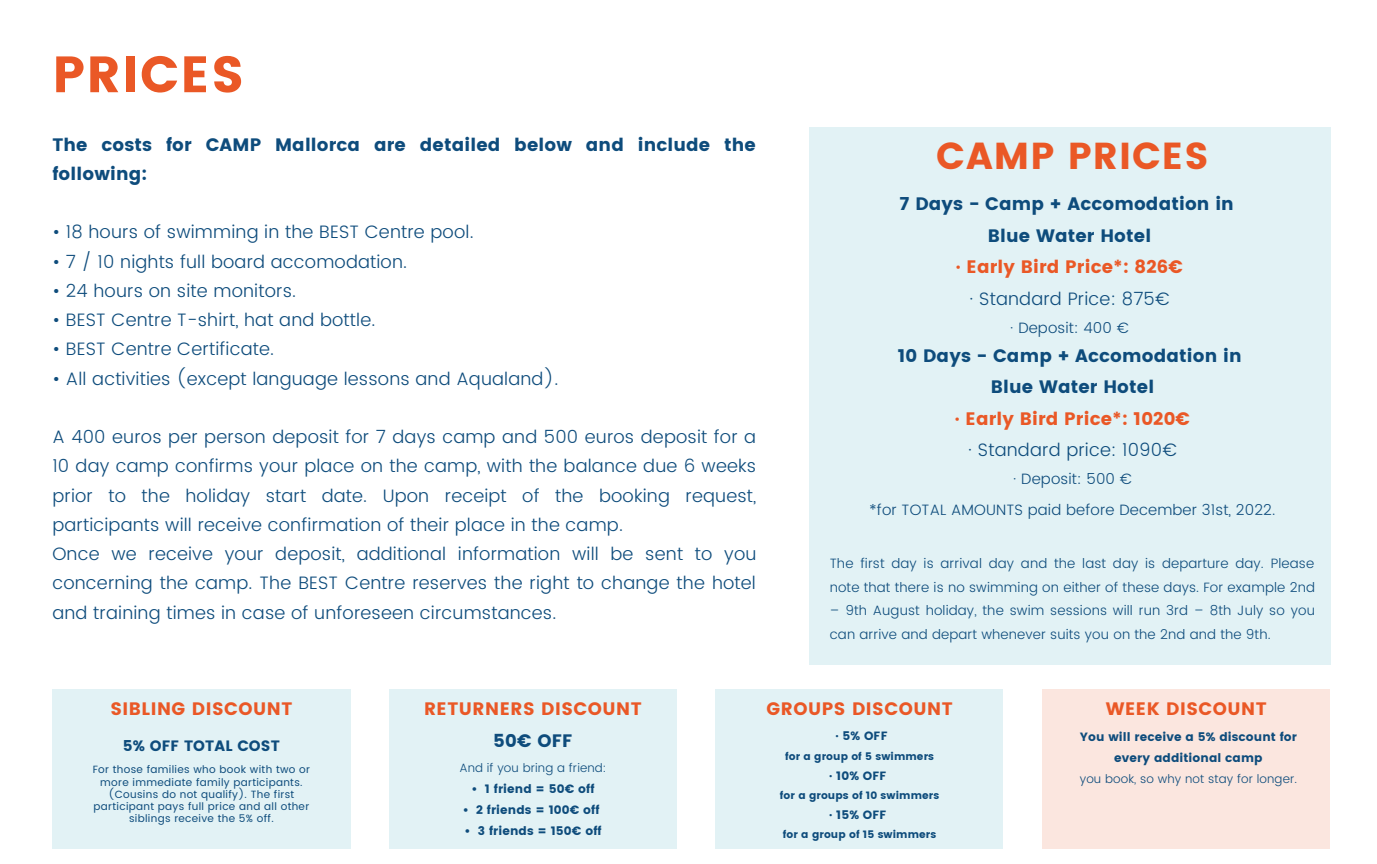
<style>
.page{position:relative;width:1377px;height:864px;background:#fff}
.page>*{position:absolute;margin:0;border:0;box-sizing:border-box;transform-origin:0 0}
.t1{font:51px "Poppins";letter-spacing:.03em;color:#ea5826}
.t2{font:37.5px "Poppins";letter-spacing:.03em;color:#ea5826}
.t3{font:300 18px/29.2px "Poppins";letter-spacing:.01em;color:#0e4c7c;text-align:justify}
.t4{font:18px/29.2px "Poppins";letter-spacing:.01em;color:#0e4c7c}
.t5{font:18px "Poppins";letter-spacing:.03em;color:#ea5826}
.t6{font:18px "Poppins";letter-spacing:.01em;color:#ea5826}
.t7{font:300 15px "Poppins";letter-spacing:.01em;color:#0e4c7c}
.t8{font:15px "Poppins";letter-spacing:.01em;color:#0e4c7c}
.t9{font:300 13.5px/23.7px "Poppins";letter-spacing:.01em;color:#0e4c7c}
.t10{font:12px/21px "Poppins";letter-spacing:.01em;color:#0e4c7c;text-align:center}
.t11{font:300 12px "Poppins";letter-spacing:.01em;color:#0e4c7c}
.t12{font:10.5px/12.3px "Poppins";letter-spacing:.03em;color:#0e4c7c;text-align:center}
.t13{font:10.5px "Poppins";letter-spacing:.01em;color:#0e4c7c}
</style>
<div class="page">
<div style="left:809px;top:128px;width:522px;height:537px;background:#e2f2f5"></div>
<div style="left:52px;top:689px;width:299px;height:160px;background:#e2f2f5"></div>
<div style="left:389px;top:689px;width:288px;height:160px;background:#e2f2f5"></div>
<div style="left:715px;top:689px;width:288px;height:160px;background:#e2f2f5"></div>
<div style="left:1042px;top:689px;width:288px;height:160px;background:#fbe6df"></div>
<p class="t1" style="left:52px;top:45px;width:193px">PRICES</p>
<p class="t4" style="left:52px;top:130px;width:705px">The costs for CAMP Mallorca are detailed below and include the following:</p>
<p class="t3" style="left:52px;top:218px;width:423px">• 18 hours of swimming in the BEST Centre pool.</p>
<p class="t3" style="left:52px;top:247px;width:356px">• 7 / 10 nights full board accomodation.</p>
<p class="t3" style="left:52px;top:276px;width:245px">• 24 hours on site monitors.</p>
<p class="t3" style="left:52px;top:305px;width:324px">• BEST Centre T-shirt, hat and bottle.</p>
<p class="t3" style="left:52px;top:335px;width:223px">• BEST Centre Certificate.</p>
<p class="t3" style="left:52px;top:364px;width:507px">• All activities (except language lessons and Aqualand).</p>
<p class="t3" style="left:52px;top:422px;width:705px">A 400 euros per person deposit for 7 days camp and 500 euros deposit for a 10 day camp confirms your place on the camp, with the balance due 6 weeks prior to the holiday start date. Upon receipt of the booking request, participants will receive confirmation of their place in the camp.</p>
<p class="t3" style="left:52px;top:539px;width:705px">Once we receive your deposit, additional information will be sent to you concerning the camp. The BEST Centre reserves the right to change the hotel and training times in case of unforeseen circumstances.</p>
<p class="t2" style="left:936px;top:134px;width:274px">CAMP PRICES</p>
<p class="t4" style="left:900px;top:190px;width:336px">7 Days - Camp + Accomodation in</p>
<p class="t4" style="left:988px;top:221px;width:165px">Blue Water Hotel</p>
<p class="t6" style="left:956px;top:257px;width:229px">· Early Bird Price*: 826€</p>
<p class="t3" style="left:970px;top:284px;width:201px">· Standard Price: 875€</p>
<p class="t7" style="left:1010px;top:319px;width:120px">· Deposit: 400 €</p>
<p class="t4" style="left:898px;top:341px;width:345px">10 Days - Camp + Accomodation in</p>
<p class="t4" style="left:991px;top:372px;width:165px">Blue Water Hotel</p>
<p class="t6" style="left:955px;top:408px;width:237px">· Early Bird Price*: 1020€</p>
<p class="t3" style="left:968px;top:435px;width:210px">· Standard price: 1090€</p>
<p class="t7" style="left:1013px;top:470px;width:120px">· Deposit: 500 €</p>
<p class="t7" style="left:870px;top:501px;width:407px">*for TOTAL AMOUNTS paid before December 31st, 2022.</p>
<p class="t9" style="left:830px;top:551px;width:487px">The first day is arrival day and the last day is departure day. Please note that there is no swimming on either of these days. For example 2nd</p>
<p class="t9" style="left:830px;top:599px;width:487px">– 9th August holiday, the swim sessions will run 3rd – 8th July so you can arrive and depart whenever suits you on the 2nd and the 9th.</p>
<p class="t5" style="left:110px;top:699px;width:183px">SIBLING DISCOUNT</p>
<p class="t5" style="left:424px;top:699px;width:219px">RETURNERS DISCOUNT</p>
<p class="t5" style="left:767px;top:699px;width:187px">GROUPS DISCOUNT</p>
<p class="t5" style="left:1106px;top:699px;width:163px">WEEK DISCOUNT</p>
<p class="t8" style="left:123px;top:737px;width:158px">5% OFF TOTAL COST</p>
<p class="t4" style="left:493px;top:726px;width:81px">50€ OFF</p>
<p class="t11" style="left:459px;top:760px;width:149px">And if you bring a friend:</p>
<p class="t10" style="left:471px;top:778px;width:125px">• 1 friend = 50€ off</p>
<p class="t10" style="left:463px;top:799px;width:138px">• 2 friends = 100€ off</p>
<p class="t10" style="left:464px;top:820px;width:139px">• 3 friends = 150€ off</p>
<p class="t10" style="left:835px;top:726px;width:54px">· 5% OFF</p>
<p class="t13" style="left:785px;top:750px;width:150px">for a group of 5 swimmers</p>
<p class="t10" style="left:829px;top:765px;width:59px">· 10% OFF</p>
<p class="t13" style="left:780px;top:789px;width:161px">for a groups of 10 swimmers</p>
<p class="t10" style="left:829px;top:805px;width:59px">· 15% OFF</p>
<p class="t13" style="left:783px;top:829px;width:155px">for a group of 15 swimmers</p>
<p class="t10" style="left:1080px;top:727px;width:218px">You will receive a 5% discount for every additional camp</p>
<p class="t11" style="left:1080px;top:772px;width:219px">you book, so why not stay for longer.</p>
<p class="t12" style="left:93px;top:764px;width:219px">For those families who book with two or more immediate family participants. (Cousins do not qualify). The first participant pays full price and all other siblings receive the 5% off.</p>
</div>
